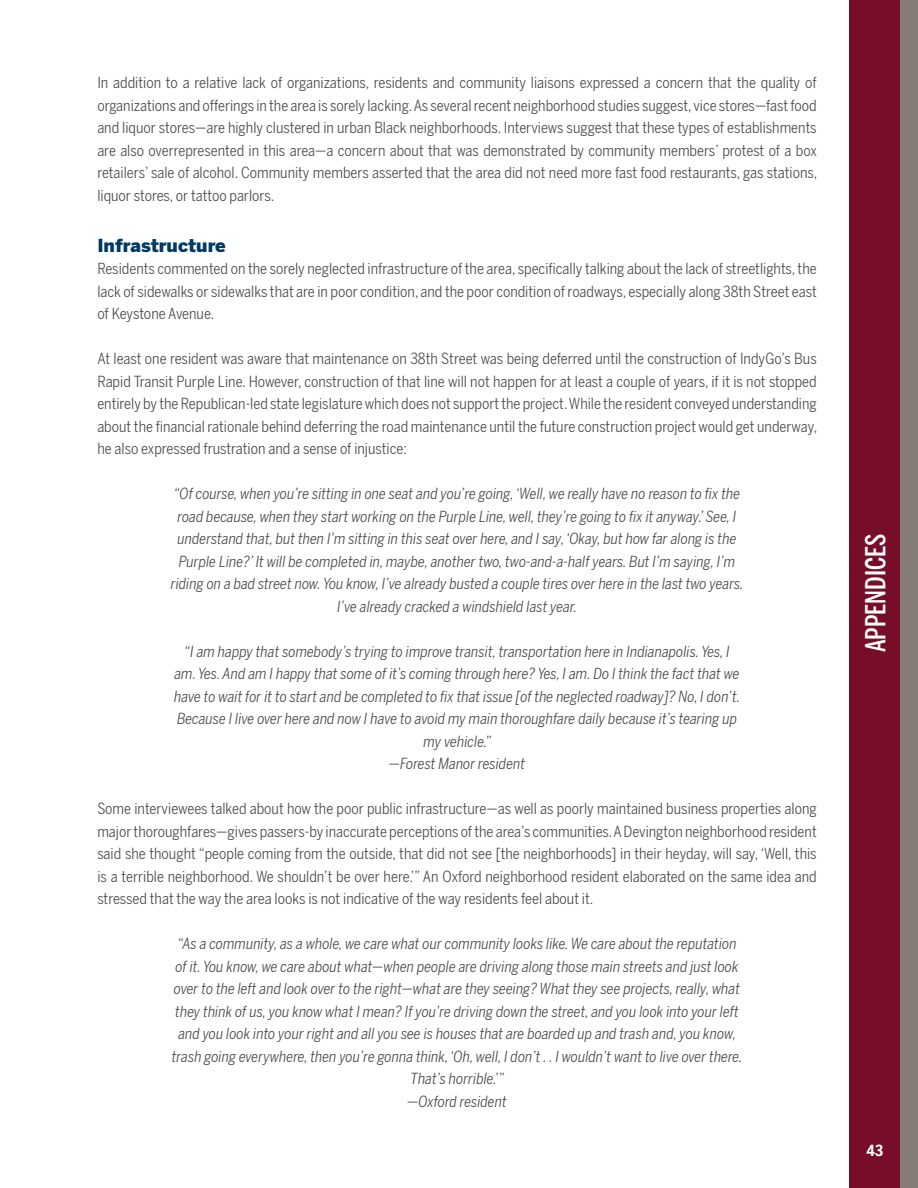
<style>
.page{position:relative;width:918px;height:1188px;background:#fff}
.page>*{position:absolute;margin:0;border:0;box-sizing:border-box;transform-origin:0 0}
.t1{font:500 27px "Benton Sans Compressed";color:#fff}
.Subheading_2{font:900 18px "Benton Sans";color:#003963}
.Body_Text{font:15px/22.5px "Benton Sans Condensed";color:#4d4d4f;text-align:justify}
.Quotes{font:italic 15px/22.5px "Benton Sans Condensed";color:#4d4d4f;text-align:center}
.t2{font:700 15px "Benton Sans Condensed";color:#fff}
</style>
<div class="page">
<div style="left:854px;top:0;width:64px;height:1188px;background:#867d78"></div>
<div style="left:850px;top:0;width:50px;height:1188px;background:#770d29"></div>
<p class="Body_Text" style="left:97px;top:72px;width:721px">In addition to a relative lack of organizations, residents and community liaisons expressed a concern that the quality of organizations and offerings in the area is sorely lacking. As several recent neighborhood studies suggest, vice stores—fast food and liquor stores—are highly clustered in urban Black neighborhoods. Interviews suggest that these types of establishments are also overrepresented in this area—a concern about that was demonstrated by community members’ protest of a box retailers’ sale of alcohol. Community members asserted that the area did not need more fast food restaurants, gas stations, liquor stores, or tattoo parlors.</p>
<p class="Subheading_2" style="left:97px;top:234px;width:130px">Infrastructure</p>
<p class="Body_Text" style="left:97px;top:258px;width:721px">Residents commented on the sorely neglected infrastructure of the area, specifically talking about the lack of streetlights, the lack of sidewalks or sidewalks that are in poor condition, and the poor condition of roadways, especially along 38th Street east of Keystone Avenue.</p>
<p class="Body_Text" style="left:97px;top:348px;width:721px">At least one resident was aware that maintenance on 38th Street was being deferred until the construction of IndyGo’s Bus Rapid Transit Purple Line. However, construction of that line will not happen for at least a couple of years, if it is not stopped entirely by the Republican-led state legislature which does not support the project. While the resident conveyed understanding about the financial rationale behind deferring the road maintenance until the future construction project would get underway, he also expressed frustration and a sense of injustice:</p>
<p class="Quotes" style="left:171px;top:483px;width:575px">“Of course, when you’re sitting in one seat and you’re going, ‘Well, we really have no reason to fix the road because, when they start working on the Purple Line, well, they’re going to fix it anyway.’ See, I understand that, but then I’m sitting in this seat over here, and I say, ‘Okay, but how far along is the Purple Line?’ It will be completed in, maybe, another two, two-and-a-half years. But I’m saying, I’m riding on a bad street now. You know, I’ve already busted a couple tires over here in the last two years.<br>I’ve already cracked a windshield last year.</p>
<p class="Quotes" style="left:174px;top:640px;width:568px">“I am happy that somebody’s trying to improve transit, transportation here in Indianapolis. Yes, I am. Yes. And am I happy that some of it’s coming through here? Yes, I am. Do I think the fact that we have to wait for it to start and be completed to fix that issue [of the neglected roadway]? No, I don’t.<br>Because I live over here and now I have to avoid my main thoroughfare daily because it’s tearing up my vehicle.”</p>
<p class="Quotes" style="left:389px;top:753px;width:138px">—Forest Manor resident</p>
<p class="Body_Text" style="left:97px;top:798px;width:721px">Some interviewees talked about how the poor public infrastructure—as well as poorly maintained business properties along major thoroughfares—gives passers-by inaccurate perceptions of the area’s communities. A Devington neighborhood resident said she thought “people coming from the outside, that did not see [the neighborhoods] in their heyday, will say, ‘Well, this is a terrible neighborhood. We shouldn’t be over here.’” An Oxford neighborhood resident elaborated on the same idea and stressed that the way the area looks is not indicative of the way residents feel about it.</p>
<p class="Quotes" style="left:172px;top:933px;width:572px">“As a community, as a whole, we care what our community looks like. We care about the reputation of it. You know, we care about what—when people are driving along those main streets and just look over to the left and look over to the right—what are they seeing? What they see projects, really, what they think of us, you know what I mean? If you’re driving down the street, and you look into your left and you look into your right and all you see is houses that are boarded up and trash and, you know, trash going everywhere, then you’re gonna think, ‘Oh, well, I don’t . . I wouldn’t want to live over there.<br>That’s horrible.’”</p>
<p class="Quotes" style="left:407px;top:1090px;width:101px">—Oxford resident</p>
<h1 class="t1" style="left:859px;top:652px;width:120px;rotate:-90deg">APPENDICES</h1>
<p class="t2" style="left:867px;top:1141px;width:18px">43</p>
</div>
